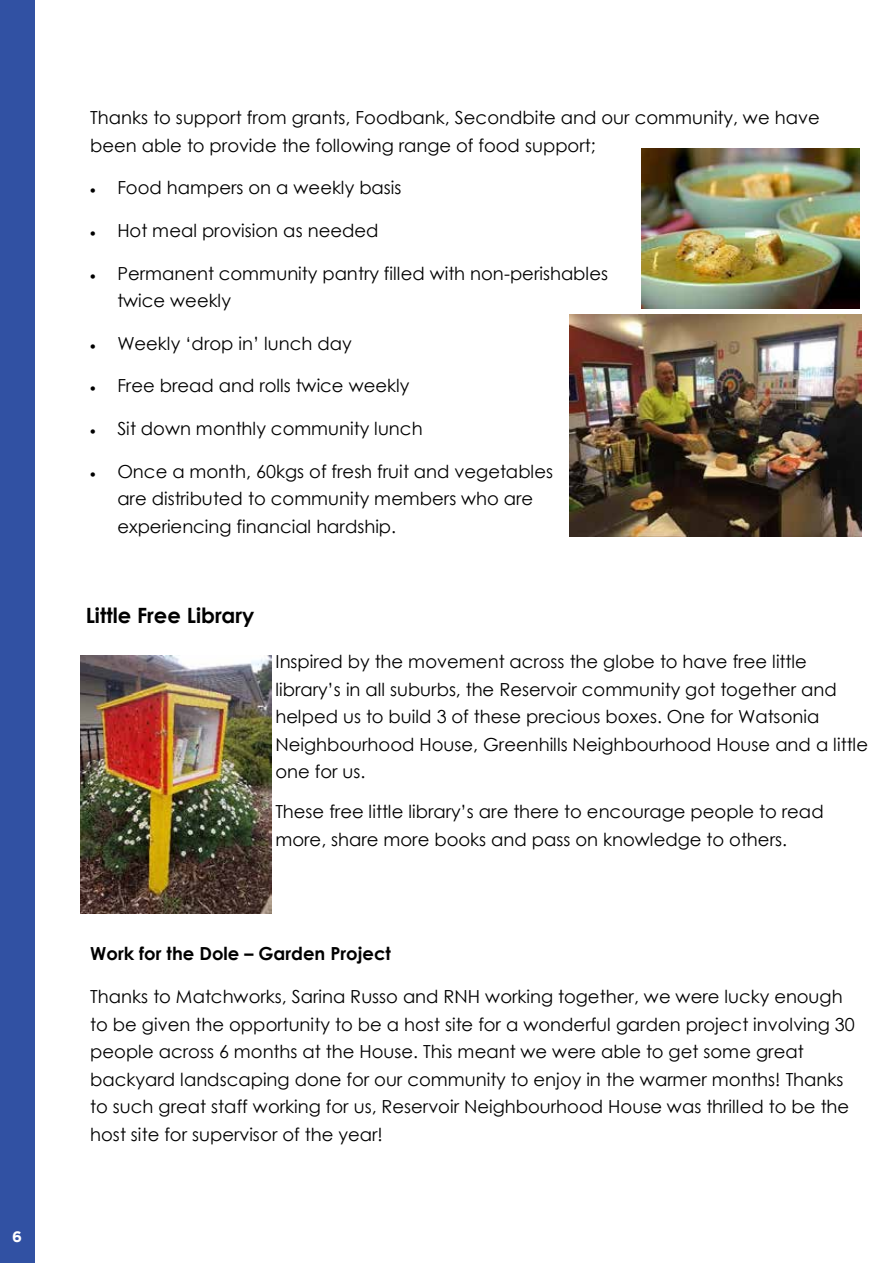
<style>
.page{position:relative;width:893px;height:1263px;background:#fff}
.page>*{position:absolute;margin:0;border:0;box-sizing:border-box;transform-origin:0 0}
.t1{font:700 21px "Century Gothic";color:#000}
.t2{font:18px/27.6px "Century Gothic";color:#000}
.t3{font:700 18px "Century Gothic";color:#000}
.t4{font:700 15px "Gotham";color:#fff}
</style>
<div class="page">
<img style="left:81px;top:656px;width:190px;height:257px">
<img style="left:642px;top:149px;width:218px;height:160px">
<img style="left:569px;top:315px;width:292px;height:222px">
<div style="left:0;top:0;width:34px;height:1263px;background:#3151a3"></div>
<p class="t4" style="left:12px;top:1228px;width:11px">6</p>
<p class="t2" style="left:90px;top:104px;width:731px">Thanks to support from grants, Foodbank, Secondbite and our community, we have been able to provide the following range of food support;</p>
<p class="t2" style="left:90px;top:174px;width:313px">• Food hampers on a weekly basis</p>
<p class="t2" style="left:90px;top:216px;width:290px">• Hot meal provision as needed</p>
<p class="t2" style="left:117px;top:259px;width:492px;text-indent:-27px">• Permanent community pantry filled with non-perishables twice weekly</p>
<p class="t2" style="left:90px;top:329px;width:263px">• Weekly ‘drop in’ lunch day</p>
<p class="t2" style="left:90px;top:372px;width:321px">• Free bread and rolls twice weekly</p>
<p class="t2" style="left:90px;top:414px;width:334px">• Sit down monthly community lunch</p>
<p class="t2" style="left:117px;top:457px;width:437px;text-indent:-27px">• Once a month, 60kgs of fresh fruit and vegetables are distributed to community members who are experiencing financial hardship.</p>
<p class="t1" style="left:86px;top:600px;width:170px">Little Free Library</p>
<p class="t2" style="left:275px;top:647px;width:594px">Inspired by the movement across the globe to have free little library’s in all suburbs, the Reservoir community got together and helped us to build 3 of these precious boxes. One for Watsonia Neighbourhood House, Greenhills Neighbourhood House and a little one for us.</p>
<p class="t2" style="left:275px;top:797px;width:550px">These free little library’s are there to encourage people to read more, share more books and pass on knowledge to others.</p>
<p class="t3" style="left:90px;top:939px;width:302px">Work for the Dole – Garden Project</p>
<p class="t2" style="left:90px;top:982px;width:766px">Thanks to Matchworks, Sarina Russo and RNH working together, we were lucky enough to be given the opportunity to be a host site for a wonderful garden project involving 30 people across 6 months at the House. This meant we were able to get some great backyard landscaping done for our community to enjoy in the warmer months! Thanks to such great staff working for us, Reservoir Neighbourhood House was thrilled to be the host site for supervisor of the year!</p>
</div>
